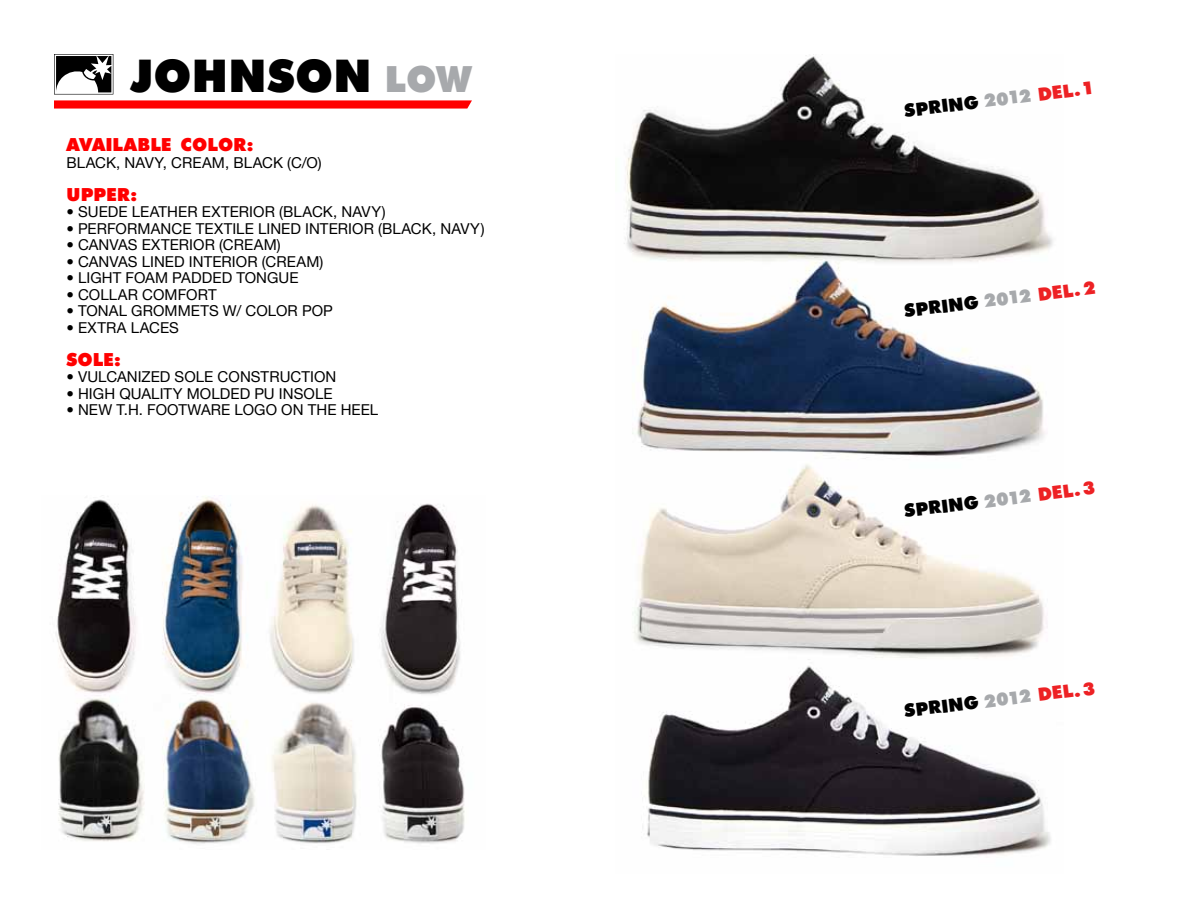
<style>
.page{position:relative;width:1188px;height:918px;background:#fff}
.page>*{position:absolute;margin:0;border:0;box-sizing:border-box;transform-origin:0 0}
.t1{font:45px "Raiders";letter-spacing:.005em;color:#000}
.t2{font:18px "Raiders";color:#000}
.t3{font:18px "Raiders";letter-spacing:.02em;color:#f00}
.t4{font:15px "Helvetica Neue";letter-spacing:.005em;color:#000}
.s1{font-size:36px;color:#a7a9ac}
.s2{color:#a7a9ac}
.s3{color:#ed2124}
</style>
<div class="page">
<img style="left:624px;top:54px;width:429px;height:802px">
<img style="left:55px;top:497px;width:410px;height:347px">
<svg style="left:54px;top:100px;width:418px;height:9px;background:#ff1a1a"></svg>
<svg style="left:54px;top:54px;width:59px;height:40px"></svg>
<h1 class="t1" style="left:130px;top:49px;width:343px">JOHNSON <span class="s1">LOW</span></h1>
<p class="t3" style="left:66px;top:134px;width:189px">AVAILABLE COLOR:</p>
<p class="t4" style="left:66px;top:154px;width:257px">BLACK, NAVY, CREAM, BLACK (C/O)</p>
<p class="t3" style="left:66px;top:184px;width:72px">UPPER:</p>
<p class="t4" style="left:66px;top:203px;width:321px">• SUEDE LEATHER EXTERIOR (BLACK, NAVY)</p>
<p class="t4" style="left:66px;top:220px;width:420px">• PERFORMANCE TEXTILE LINED INTERIOR (BLACK, NAVY)</p>
<p class="t4" style="left:66px;top:236px;width:216px">• CANVAS EXTERIOR (CREAM)</p>
<p class="t4" style="left:66px;top:253px;width:259px">• CANVAS LINED INTERIOR (CREAM)</p>
<p class="t4" style="left:66px;top:269px;width:234px">• LIGHT FOAM PADDED TONGUE</p>
<p class="t4" style="left:66px;top:286px;width:152px">• COLLAR COMFORT</p>
<p class="t4" style="left:66px;top:302px;width:268px">• TONAL GROMMETS W/ COLOR POP</p>
<p class="t4" style="left:66px;top:319px;width:114px">• EXTRA LACES</p>
<p class="t3" style="left:66px;top:349px;width:56px">SOLE:</p>
<p class="t4" style="left:66px;top:368px;width:271px">• VULCANIZED SOLE CONSTRUCTION</p>
<p class="t4" style="left:66px;top:385px;width:268px">• HIGH QUALITY MOLDED PU INSOLE</p>
<p class="t4" style="left:66px;top:401px;width:313px">• NEW T.H. FOOTWARE LOGO ON THE HEEL</p>
<p class="t2" style="left:903px;top:100px;width:192px;rotate:-7deg">SPRING <span class="s2">2012</span> <span class="s3">DEL. 1</span></p>
<p class="t2" style="left:903px;top:300px;width:194px;rotate:-7deg">SPRING <span class="s2">2012</span> <span class="s3">DEL. 2</span></p>
<p class="t2" style="left:903px;top:500px;width:193px;rotate:-7deg">SPRING <span class="s2">2012</span> <span class="s3">DEL. 3</span></p>
<p class="t2" style="left:903px;top:700px;width:193px;rotate:-7deg">SPRING <span class="s2">2012</span> <span class="s3">DEL. 3</span></p>
</div>
